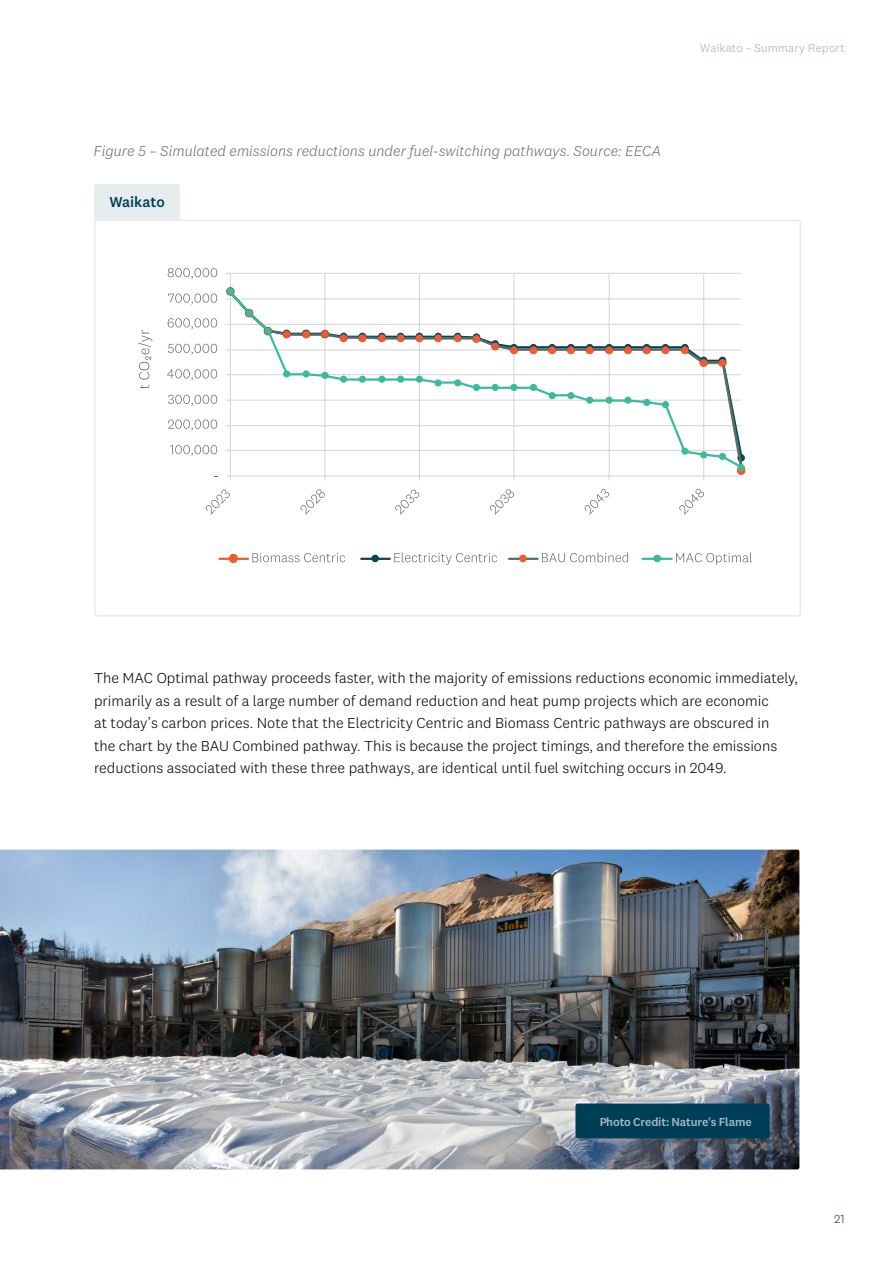
<style>
.page{position:relative;width:893px;height:1263px;background:#fff}
.page>*{position:absolute;margin:0;border:0;box-sizing:border-box;transform-origin:0 0}
.t1{font:300 15px/22.5px "National 2";color:#000}
.t2{font:italic 300 15px "National 2";color:#6d6e71}
.t3{font:500 15px "National 2";color:#003e57}
.t4{font:500 12px "National 2";letter-spacing:-.015em;color:#cedadf}
.t5{font:300 12px "National 2";letter-spacing:.01em;color:#9cb4be}
.t6{font:300 12px "National 2";color:#003e57}
</style>
<div class="page">
<svg style="left:94px;top:220px;width:707px;height:397px"></svg>
<div style="left:94px;top:184px;width:86px;height:36px;background:#e7ecef"></div>
<hr style="left:230px;top:273px;width:511px;height:1px;background:#d8d8d8">
<hr style="left:703px;top:273px;width:1px;height:203px;background:#d8d8d8">
<hr style="left:609px;top:273px;width:1px;height:203px;background:#d8d8d8">
<hr style="left:513px;top:273px;width:1px;height:203px;background:#d8d8d8">
<hr style="left:419px;top:273px;width:1px;height:203px;background:#d8d8d8">
<hr style="left:324px;top:273px;width:1px;height:203px;background:#d8d8d8">
<hr style="left:230px;top:273px;width:1px;height:203px;background:#d8d8d8">
<hr style="left:230px;top:475px;width:511px;height:1px;background:#d8d8d8">
<svg style="left:226px;top:475px;width:5px;height:5px"></svg>
<svg style="left:227px;top:470px;width:511px;height:4px"></svg>
<div style="left:226px;top:287px;width:9px;height:9px;border:1px solid #f15b31;border-radius:50%"></div>
<div style="left:737px;top:466px;width:8px;height:9px;border:1px solid #f15b31;border-radius:50%"></div>
<svg style="left:227px;top:289px;width:518px;height:181px"></svg>
<svg style="left:226px;top:288px;width:7px;height:11px"></svg>
<div style="left:227px;top:288px;width:7px;height:7px;border:1px solid #3abb9b;border-radius:50%"></div>
<svg style="left:246px;top:310px;width:6px;height:6px"></svg>
<div style="left:246px;top:310px;width:7px;height:7px;border:1px solid #3abb9b;border-radius:50%"></div>
<svg style="left:265px;top:328px;width:6px;height:6px"></svg>
<div style="left:264px;top:328px;width:7px;height:7px;border:1px solid #3abb9b;border-radius:50%"></div>
<svg style="left:284px;top:371px;width:6px;height:6px"></svg>
<div style="left:283px;top:370px;width:7px;height:7px;border:1px solid #3abb9b;border-radius:50%"></div>
<svg style="left:303px;top:371px;width:6px;height:6px"></svg>
<div style="left:303px;top:370px;width:7px;height:7px;border:1px solid #3abb9b;border-radius:50%"></div>
<svg style="left:322px;top:372px;width:6px;height:6px"></svg>
<div style="left:321px;top:372px;width:7px;height:7px;border:1px solid #3abb9b;border-radius:50%"></div>
<svg style="left:341px;top:376px;width:6px;height:6px"></svg>
<div style="left:340px;top:376px;width:7px;height:7px;border:1px solid #3abb9b;border-radius:50%"></div>
<svg style="left:359px;top:376px;width:6px;height:6px"></svg>
<div style="left:359px;top:376px;width:7px;height:7px;border:1px solid #3abb9b;border-radius:50%"></div>
<svg style="left:379px;top:376px;width:6px;height:6px"></svg>
<div style="left:378px;top:376px;width:7px;height:7px;border:1px solid #3abb9b;border-radius:50%"></div>
<svg style="left:398px;top:376px;width:6px;height:6px"></svg>
<div style="left:397px;top:376px;width:7px;height:7px;border:1px solid #3abb9b;border-radius:50%"></div>
<svg style="left:416px;top:376px;width:6px;height:6px"></svg>
<div style="left:416px;top:376px;width:7px;height:7px;border:1px solid #3abb9b;border-radius:50%"></div>
<svg style="left:435px;top:380px;width:6px;height:6px"></svg>
<div style="left:435px;top:379px;width:7px;height:7px;border:1px solid #3abb9b;border-radius:50%"></div>
<svg style="left:455px;top:380px;width:6px;height:6px"></svg>
<div style="left:454px;top:379px;width:7px;height:7px;border:1px solid #3abb9b;border-radius:50%"></div>
<svg style="left:473px;top:384px;width:6px;height:6px"></svg>
<div style="left:473px;top:384px;width:7px;height:7px;border:1px solid #3abb9b;border-radius:50%"></div>
<svg style="left:492px;top:384px;width:6px;height:6px"></svg>
<div style="left:492px;top:384px;width:7px;height:7px;border:1px solid #3abb9b;border-radius:50%"></div>
<svg style="left:511px;top:384px;width:6px;height:6px"></svg>
<div style="left:510px;top:384px;width:7px;height:7px;border:1px solid #3abb9b;border-radius:50%"></div>
<svg style="left:530px;top:384px;width:6px;height:6px"></svg>
<div style="left:530px;top:384px;width:7px;height:7px;border:1px solid #3abb9b;border-radius:50%"></div>
<svg style="left:549px;top:393px;width:6px;height:6px"></svg>
<div style="left:549px;top:392px;width:7px;height:7px;border:1px solid #3abb9b;border-radius:50%"></div>
<svg style="left:568px;top:393px;width:6px;height:6px"></svg>
<div style="left:567px;top:392px;width:7px;height:7px;border:1px solid #3abb9b;border-radius:50%"></div>
<svg style="left:587px;top:397px;width:6px;height:6px"></svg>
<div style="left:586px;top:397px;width:7px;height:7px;border:1px solid #3abb9b;border-radius:50%"></div>
<svg style="left:606px;top:397px;width:6px;height:6px"></svg>
<div style="left:606px;top:397px;width:7px;height:7px;border:1px solid #3abb9b;border-radius:50%"></div>
<svg style="left:625px;top:397px;width:6px;height:6px"></svg>
<div style="left:624px;top:397px;width:7px;height:7px;border:1px solid #3abb9b;border-radius:50%"></div>
<svg style="left:644px;top:399px;width:6px;height:6px"></svg>
<div style="left:643px;top:399px;width:7px;height:7px;border:1px solid #3abb9b;border-radius:50%"></div>
<svg style="left:662px;top:402px;width:6px;height:6px"></svg>
<div style="left:662px;top:401px;width:7px;height:7px;border:1px solid #3abb9b;border-radius:50%"></div>
<svg style="left:682px;top:448px;width:6px;height:6px"></svg>
<div style="left:681px;top:448px;width:7px;height:7px;border:1px solid #3abb9b;border-radius:50%"></div>
<svg style="left:701px;top:452px;width:6px;height:6px"></svg>
<div style="left:700px;top:451px;width:7px;height:7px;border:1px solid #3abb9b;border-radius:50%"></div>
<svg style="left:719px;top:453px;width:6px;height:6px"></svg>
<div style="left:719px;top:453px;width:7px;height:7px;border:1px solid #3abb9b;border-radius:50%"></div>
<svg style="left:738px;top:465px;width:6px;height:6px"></svg>
<div style="left:738px;top:464px;width:7px;height:7px;border:1px solid #3abb9b;border-radius:50%"></div>
<svg style="left:170px;top:445px;width:47px;height:11px"></svg>
<svg style="left:168px;top:419px;width:49px;height:11px"></svg>
<svg style="left:168px;top:395px;width:49px;height:11px"></svg>
<svg style="left:167px;top:369px;width:50px;height:11px"></svg>
<svg style="left:168px;top:344px;width:49px;height:11px"></svg>
<svg style="left:168px;top:318px;width:49px;height:11px"></svg>
<svg style="left:168px;top:293px;width:49px;height:11px"></svg>
<svg style="left:168px;top:268px;width:49px;height:11px"></svg>
<svg style="left:205px;top:489px;width:25px;height:25px"></svg>
<svg style="left:300px;top:489px;width:25px;height:25px"></svg>
<svg style="left:395px;top:489px;width:25px;height:25px"></svg>
<svg style="left:489px;top:489px;width:26px;height:25px"></svg>
<svg style="left:584px;top:489px;width:25px;height:25px"></svg>
<svg style="left:679px;top:488px;width:25px;height:26px"></svg>
<svg style="left:138px;top:330px;width:14px;height:59px"></svg>
<hr style="left:220px;top:558px;width:28px;height:2px;background:#f15b31">
<div style="left:230px;top:555px;width:7px;height:7px;background:#f15b31;border-radius:50%"></div>
<div style="left:229px;top:554px;width:9px;height:9px;border:1px solid #f15b31;border-radius:50%"></div>
<svg style="left:252px;top:553px;width:93px;height:9px"></svg>
<hr style="left:361px;top:558px;width:29px;height:2px;background:#0f4359">
<div style="left:371px;top:555px;width:8px;height:7px;background:#0f4359;border-radius:50%"></div>
<svg style="left:394px;top:552px;width:103px;height:13px"></svg>
<hr style="left:509px;top:558px;width:29px;height:2px;background:#437474">
<div style="left:519px;top:555px;width:8px;height:7px;border:2px solid #f15b31;border-radius:50%"></div>
<svg style="left:520px;top:555px;width:6px;height:6px"></svg>
<div style="left:519px;top:555px;width:7px;height:7px;border:1px solid #f15b31;border-radius:50%"></div>
<svg style="left:542px;top:552px;width:86px;height:10px"></svg>
<hr style="left:643px;top:558px;width:29px;height:2px;background:#3abb9b">
<div style="left:653px;top:555px;width:8px;height:7px;border:2px solid #3abb9b;border-radius:50%"></div>
<svg style="left:654px;top:555px;width:6px;height:6px"></svg>
<div style="left:654px;top:555px;width:7px;height:7px;border:1px solid #3abb9b;border-radius:50%"></div>
<svg style="left:676px;top:552px;width:76px;height:13px"></svg>
<img style="left:0;top:849px;width:799px;height:320px">
<div style="left:575px;top:1103px;width:195px;height:35px;background:#003e57;border-radius:2px"></div>
<p class="t2" style="left:94px;top:142px;width:569px">Figure 5 – Simulated emissions reductions under fuel-switching pathways. Source: EECA</p>
<p class="t3" style="left:109px;top:193px;width:57px">Waikato</p>
<p class="t5" style="left:700px;top:41px;width:146px">Waikato – Summary Report</p>
<p class="t1" style="left:94px;top:667px;width:705px">The MAC Optimal pathway proceeds faster, with the majority of emissions reductions economic immediately, primarily as a result of a large number of demand reduction and heat pump projects which are economic<br>at today’s carbon prices. Note that the Electricity Centric and Biomass Centric pathways are obscured in<br>the chart by the BAU Combined pathway. This is because the project timings, and therefore the emissions reductions associated with these three pathways, are identical until fuel switching occurs in 2049.</p>
<p class="t4" style="left:599px;top:1114px;width:154px">Photo Credit: Nature's Flame</p>
<p class="t6" style="left:834px;top:1212px;width:12px">21</p>
</div>
